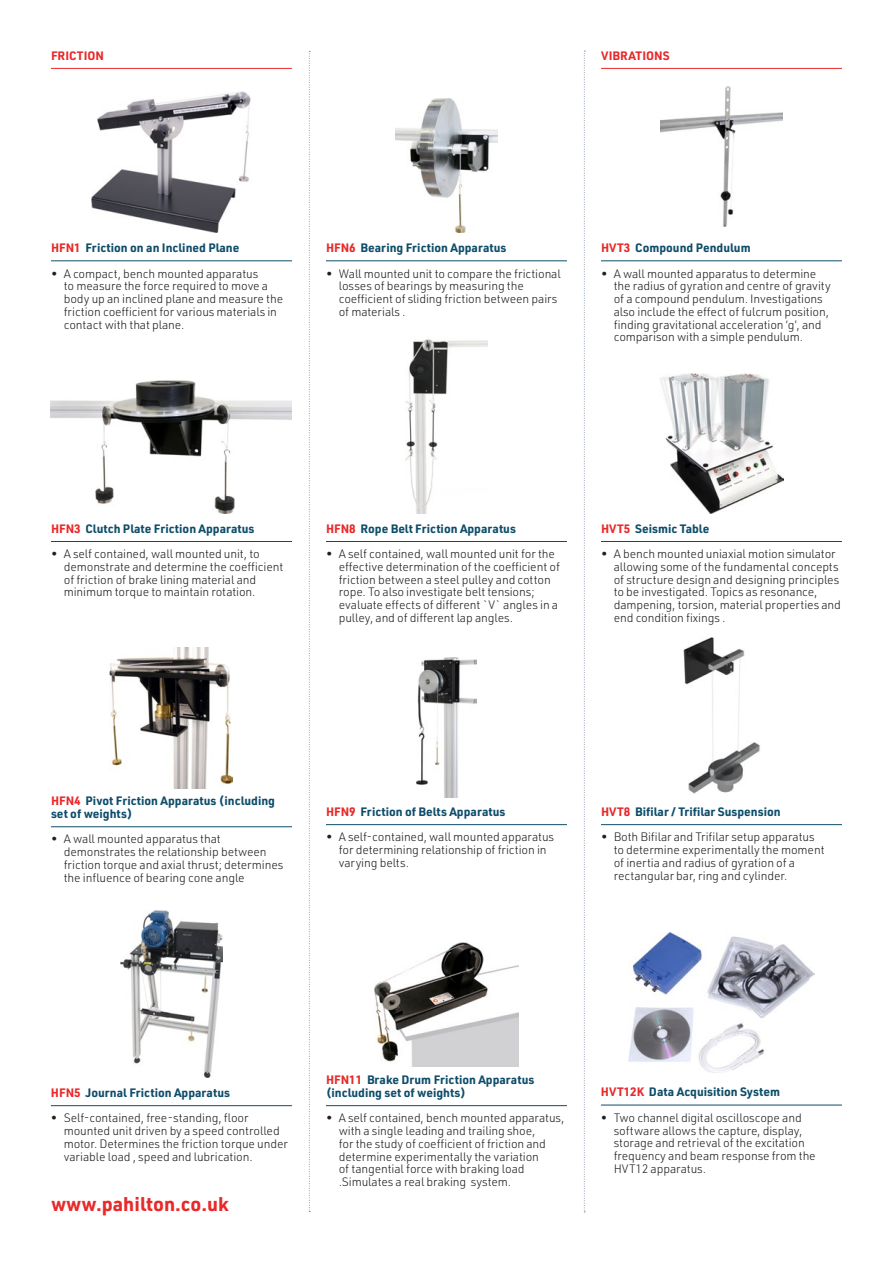
<style>
.page{position:relative;width:893px;height:1263px;background:#fff}
.page>*{position:absolute;margin:0;border:0;box-sizing:border-box;transform-origin:0 0}
.t1{font:700 19.5px "URWDIN";color:#e9292a}
.t2{font:300 12px/12.8px "URWDIN";letter-spacing:-.01em;color:#231f20}
.decription{font:700 12px/12.8px "URWDIN";color:#0e4d69}
.decription-2{font:700 12px "URWDIN";color:#e9292a}
.s1{color:#e9292a}
</style>
<div class="page">
<hr style="left:51px;top:260px;width:241px;height:1px;background:#0e4d69">
<hr style="left:51px;top:541px;width:241px;height:1px;background:#0e4d69">
<hr style="left:51px;top:826px;width:241px;height:1px;background:#0e4d69">
<hr style="left:51px;top:1105px;width:241px;height:1px;background:#0e4d69">
<hr style="left:326px;top:260px;width:241px;height:1px;background:#0e4d69">
<hr style="left:326px;top:541px;width:241px;height:1px;background:#0e4d69">
<hr style="left:326px;top:824px;width:241px;height:1px;background:#0e4d69">
<hr style="left:326px;top:1105px;width:241px;height:1px;background:#0e4d69">
<hr style="left:601px;top:260px;width:241px;height:1px;background:#0e4d69">
<hr style="left:601px;top:541px;width:241px;height:1px;background:#0e4d69">
<hr style="left:601px;top:824px;width:241px;height:1px;background:#0e4d69">
<hr style="left:601px;top:1105px;width:241px;height:1px;background:#0e4d69">
<svg style="left:309px;top:51px;width:1px;height:1161px"></svg>
<svg style="left:584px;top:51px;width:1px;height:1161px"></svg>
<hr style="left:51px;top:68px;width:241px;height:1px;background:#e9292a">
<hr style="left:601px;top:68px;width:241px;height:1px;background:#e9292a">
<img style="left:92px;top:92px;width:159px;height:140px">
<img style="left:51px;top:380px;width:241px;height:134px">
<img style="left:110px;top:648px;width:123px;height:140px">
<img style="left:121px;top:910px;width:101px;height:167px">
<img style="left:395px;top:99px;width:103px;height:133px">
<img style="left:405px;top:339px;width:83px;height:175px">
<img style="left:417px;top:657px;width:59px;height:140px">
<img style="left:375px;top:942px;width:143px;height:124px">
<img style="left:660px;top:87px;width:122px;height:140px">
<img style="left:659px;top:373px;width:124px;height:141px">
<img style="left:683px;top:637px;width:77px;height:157px">
<img style="left:628px;top:932px;width:186px;height:141px">
<p class="decription-2" style="left:51px;top:47px;width:55px">FRICTION</p>
<p class="decription-2" style="left:601px;top:47px;width:70px">VIBRATIONS</p>
<p class="decription" style="left:51px;top:241px;width:190px"><span class="s1">HFN1</span> Friction on an Inclined Plane</p>
<p class="t2" style="left:64px;top:267px;width:221px;text-indent:-13px">• A compact, bench mounted apparatus<br>to measure the force required to move a body up an inclined plane and measure the friction coefficient for various materials in contact with that plane.</p>
<p class="decription" style="left:326px;top:241px;width:182px"><span class="s1">HFN6</span> Bearing Friction Apparatus</p>
<p class="t2" style="left:339px;top:267px;width:224px;text-indent:-13px">• Wall mounted unit to compare the frictional losses of bearings by measuring the coefficient of sliding friction between pairs of materials .</p>
<p class="decription" style="left:601px;top:241px;width:151px"><span class="s1">HVT3</span> Compound Pendulum</p>
<p class="t2" style="left:614px;top:267px;width:219px;text-indent:-13px">• A wall mounted apparatus to determine the radius of gyration and centre of gravity of a compound pendulum. Investigations also include the effect of fulcrum position, finding gravitational acceleration ‘g’, and comparison with a simple pendulum.</p>
<p class="decription" style="left:51px;top:521px;width:205px"><span class="s1">HFN3</span> Clutch Plate Friction Apparatus</p>
<p class="t2" style="left:64px;top:547px;width:221px;text-indent:-13px">• A self contained, wall mounted unit, to demonstrate and determine the coefficient of friction of brake lining material and minimum torque to maintain rotation.</p>
<p class="decription" style="left:326px;top:521px;width:191px"><span class="s1">HFN8</span> Rope Belt Friction Apparatus</p>
<p class="t2" style="left:339px;top:547px;width:223px;text-indent:-13px">• A self contained, wall mounted unit for the effective determination of the coefficient of friction between a steel pulley and cotton rope. To also investigate belt tensions; evaluate effects of different `V` angles in a pulley, and of different lap angles.</p>
<p class="decription" style="left:601px;top:521px;width:110px"><span class="s1">HVT5</span> Seismic Table</p>
<p class="t2" style="left:614px;top:547px;width:229px;text-indent:-13px">• A bench mounted uniaxial motion simulator allowing some of the fundamental concepts of structure design and designing principles to be investigated. Topics as resonance, dampening, torsion, material properties and end condition fixings .</p>
<p class="decription" style="left:51px;top:794px;width:226px"><span class="s1">HFN4</span> Pivot Friction Apparatus (including set of weights)</p>
<p class="t2" style="left:64px;top:832px;width:221px;text-indent:-13px">• A wall mounted apparatus that demonstrates the relationship between friction torque and axial thrust; determines the influence of bearing cone angle</p>
<p class="decription" style="left:326px;top:805px;width:181px"><span class="s1">HFN9</span> Friction of Belts Apparatus</p>
<p class="t2" style="left:339px;top:830px;width:217px;text-indent:-13px">• A self-contained, wall mounted apparatus for determining relationship of friction in varying belts.</p>
<p class="decription" style="left:601px;top:805px;width:181px"><span class="s1">HVT8</span> Bifilar / Trifilar Suspension</p>
<p class="t2" style="left:614px;top:830px;width:212px;text-indent:-13px">• Both Bifilar and Trifilar setup apparatus to determine experimentally the moment of inertia and radius of gyration of a rectangular bar, ring and cylinder.</p>
<p class="decription" style="left:51px;top:1086px;width:181px"><span class="s1">HFN5</span> Journal Friction Apparatus</p>
<p class="t2" style="left:64px;top:1111px;width:226px;text-indent:-13px">• Self-contained, free-standing, floor mounted unit driven by a speed controlled motor. Determines the friction torque under variable load , speed and lubrication.</p>
<p class="t1" style="left:51px;top:1190px;width:179px">www.pahilton.co.uk</p>
<p class="decription" style="left:326px;top:1073px;width:210px"><span class="s1">HFN11</span> Brake Drum Friction Apparatus (including set of weights)</p>
<p class="t2" style="left:339px;top:1111px;width:227px;text-indent:-13px">• A self contained, bench mounted apparatus, with a single leading and trailing shoe,<br>for the study of coefficient of friction and determine experimentally the variation<br>of tangential force with braking load .Simulates a real braking system.</p>
<p class="decription" style="left:601px;top:1085px;width:181px"><span class="s1">HVT12K</span> Data Acquisition System</p>
<p class="t2" style="left:614px;top:1111px;width:204px;text-indent:-13px">• Two channel digital oscilloscope and software allows the capture, display, storage and retrieval of the excitation frequency and beam response from the HVT12 apparatus.</p>
</div>
